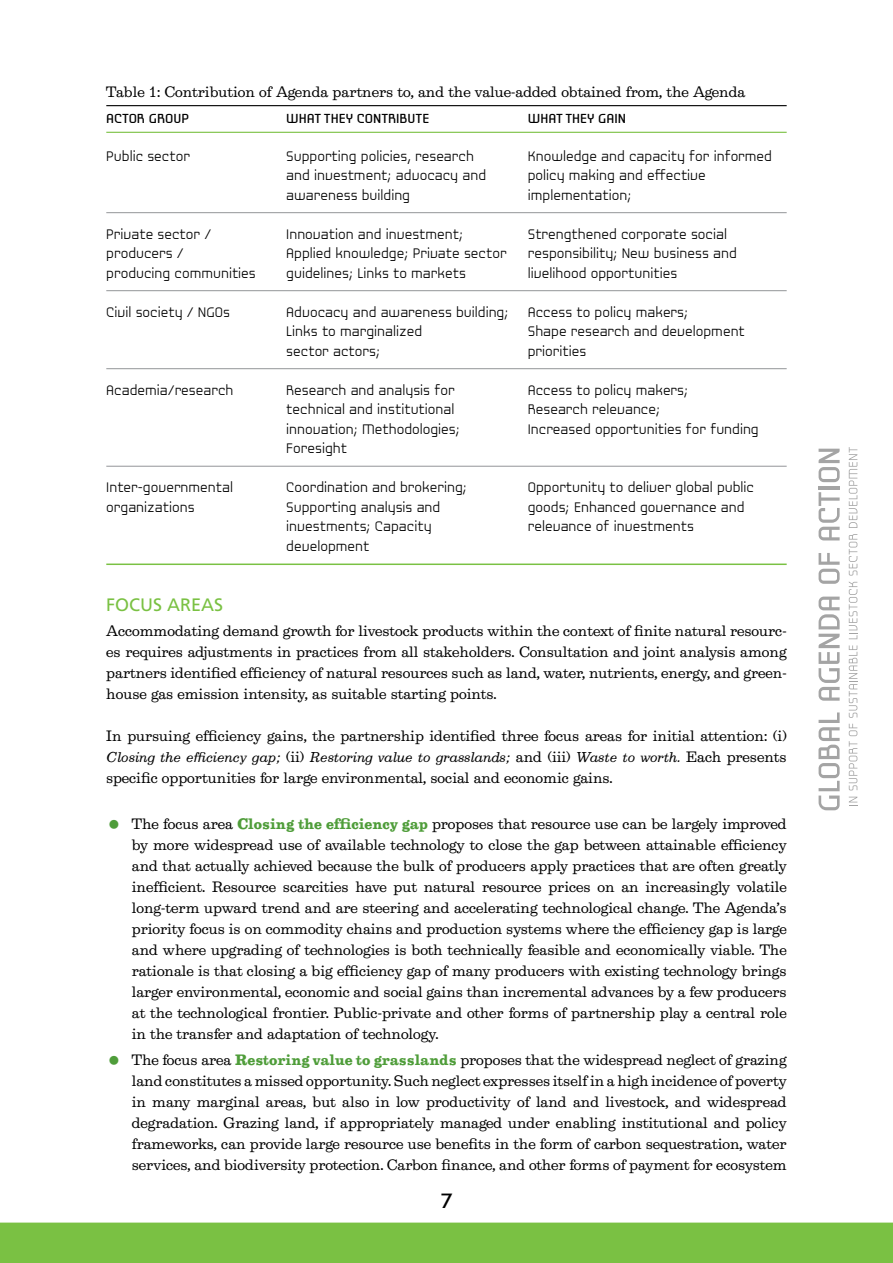
<style>
.page{position:relative;width:893px;height:1263px;background:#fff}
.page>*{position:absolute;margin:0;border:0;box-sizing:border-box;transform-origin:0 0}
.t1{font:22.5px "Laconic";color:#000}
.t2{font:18px "Frutiger LT Std";color:#7ac143}
.t3{font:15.75px/21px "Egizio URWTOT";color:#000;text-align:justify}
.t4{font:300 15px "Laconic";color:#000}
.t5{font:italic 15px "Egizio URWTOT";color:#000}
.t6{font:14.25px "Laconic";color:#000}
.s1{font-style:normal;font-size:15.75px}
.s2{font-weight:700;color:#4f9d3a}
</style>
<div class="page">
<div style="left:0;top:1222px;width:893px;height:41px;background:#7ac143"></div>
<svg style="left:849px;top:797px;width:8px;height:9px"></svg>
<svg style="left:849px;top:724px;width:8px;height:66px"></svg>
<svg style="left:849px;top:645px;width:8px;height:73px"></svg>
<svg style="left:849px;top:534px;width:8px;height:105px"></svg>
<svg style="left:849px;top:447px;width:8px;height:81px"></svg>
<svg style="left:818px;top:712px;width:22px;height:98px"></svg>
<svg style="left:819px;top:597px;width:21px;height:104px"></svg>
<svg style="left:819px;top:553px;width:21px;height:31px"></svg>
<svg style="left:819px;top:492px;width:21px;height:48px"></svg>
<hr style="left:819px;top:486px;width:21px;height:3px;background:#000">
<svg style="left:819px;top:449px;width:21px;height:33px"></svg>
<hr style="left:106px;top:105px;width:681px;height:1px;background:#000">
<hr style="left:106px;top:132px;width:681px;height:1px;background:#7ac143">
<hr style="left:106px;top:212px;width:681px;height:1px;background:#939598">
<hr style="left:106px;top:290px;width:681px;height:1px;background:#939598">
<hr style="left:106px;top:368px;width:681px;height:1px;background:#939598">
<hr style="left:106px;top:466px;width:681px;height:1px;background:#939598">
<hr style="left:106px;top:563px;width:681px;height:2px;background:#7ac143">
<p class="t3" style="left:106px;top:81px;width:641px">Table 1: Contribution of Agenda partners to, and the value-added obtained from, the Agenda</p>
<p class="t6" style="left:106px;top:111px;width:84px">ACTOR GROUP</p>
<p class="t6" style="left:286px;top:111px;width:145px">WHAT THEY CONTRIBUTE</p>
<p class="t6" style="left:528px;top:111px;width:100px">WHAT THEY GAIN</p>
<p class="t4" style="left:106px;top:148px;width:85px">Public sector</p>
<p class="t4" style="left:286px;top:148px;width:189px">Supporting policies, research</p>
<p class="t4" style="left:528px;top:148px;width:246px">Knowledge and capacity for informed</p>
<p class="t4" style="left:286px;top:167px;width:201px">and investment; advocacy and</p>
<p class="t4" style="left:528px;top:167px;width:180px">policy making and effective</p>
<p class="t4" style="left:286px;top:187px;width:125px">awareness building</p>
<p class="t4" style="left:528px;top:187px;width:105px">implementation;</p>
<p class="t4" style="left:106px;top:226px;width:107px">Private sector /</p>
<p class="t4" style="left:286px;top:226px;width:179px">Innovation and investment;</p>
<p class="t4" style="left:528px;top:226px;width:201px">Strengthened corporate social</p>
<p class="t4" style="left:106px;top:245px;width:79px">producers /</p>
<p class="t4" style="left:286px;top:245px;width:222px">Applied knowledge; Private sector</p>
<p class="t4" style="left:528px;top:245px;width:210px">responsibility; New business and</p>
<p class="t4" style="left:106px;top:265px;width:151px">producing communities</p>
<p class="t4" style="left:286px;top:265px;width:181px">guidelines; Links to markets</p>
<p class="t4" style="left:528px;top:265px;width:151px">livelihood opportunities</p>
<p class="t4" style="left:106px;top:304px;width:125px">Civil society / NGOs</p>
<p class="t4" style="left:286px;top:304px;width:224px">Advocacy and awareness building;</p>
<p class="t4" style="left:528px;top:304px;width:162px">Access to policy makers;</p>
<p class="t4" style="left:286px;top:323px;width:137px">Links to marginalized</p>
<p class="t4" style="left:528px;top:323px;width:219px">Shape research and development</p>
<p class="t4" style="left:286px;top:343px;width:95px">sector actors;</p>
<p class="t4" style="left:528px;top:343px;width:60px">priorities</p>
<p class="t4" style="left:106px;top:382px;width:129px">Academia/research</p>
<p class="t4" style="left:286px;top:382px;width:170px">Research and analysis for</p>
<p class="t4" style="left:528px;top:382px;width:162px">Access to policy makers;</p>
<p class="t4" style="left:286px;top:401px;width:170px">technical and institutional</p>
<p class="t4" style="left:528px;top:401px;width:134px">Research relevance;</p>
<p class="t4" style="left:286px;top:421px;width:175px">innovation; Methodologies;</p>
<p class="t4" style="left:528px;top:421px;width:232px">Increased opportunities for funding</p>
<p class="t4" style="left:286px;top:440px;width:62px">Foresight</p>
<p class="t4" style="left:106px;top:479px;width:128px">Inter-governmental</p>
<p class="t4" style="left:286px;top:479px;width:182px">Coordination and brokering;</p>
<p class="t4" style="left:528px;top:479px;width:228px">Opportunity to deliver global public</p>
<p class="t4" style="left:106px;top:499px;width:90px">organizations</p>
<p class="t4" style="left:286px;top:499px;width:156px">Supporting analysis and</p>
<p class="t4" style="left:528px;top:499px;width:218px">goods; Enhanced governance and</p>
<p class="t4" style="left:286px;top:518px;width:147px">investments; Capacity</p>
<p class="t4" style="left:528px;top:518px;width:168px">relevance of investments</p>
<p class="t4" style="left:286px;top:538px;width:85px">development</p>
<p class="t2" style="left:106px;top:594px;width:117px">FOCUS AREAS</p>
<p class="t3" style="left:106px;top:621px;width:682px">Accommodating demand growth for livestock products within the context of finite natural resourc&shy;es requires adjustments in practices from all stakeholders. Consultation and joint analysis among partners identified efficiency of natural resources such as land, water, nutrients, energy, and green&shy;house gas emission intensity, as suitable starting points.</p>
<p class="t3" style="left:106px;top:726px;width:682px">In pursuing efficiency gains, the partnership identified three focus areas for initial attention: (i)</p>
<p class="t5" style="left:106px;top:749px;width:682px">Closing the efficiency gap; <span class="s1">(ii)</span> Restoring value to grasslands; <span class="s1">and (iii)</span> Waste to worth. <span class="s1">Each presents</span></p>
<p class="t3" style="left:106px;top:768px;width:508px">specific opportunities for large environmental, social and economic gains.</p>
<p class="t3" style="left:132px;top:814px;width:656px">The focus area <span class="s2">Closing the efficiency gap</span> proposes that resource use can be largely improved by more widespread use of available technology to close the gap between attainable efficiency and that actually achieved because the bulk of producers apply practices that are often greatly inefficient. Resource scarcities have put natural resource prices on an increasingly volatile long-term upward trend and are steering and accelerating technological change. The Agenda’s priority focus is on commodity chains and production systems where the efficiency gap is large and where upgrading of technologies is both technically feasible and economically viable. The rationale is that closing a big efficiency gap of many producers with existing technology brings larger environmental, economic and social gains than incremental advances by a few producers at the technological frontier. Public-private and other forms of partnership play a central role in the transfer and adaptation of technology.</p>
<p class="t3" style="left:132px;top:1049px;width:656px">The focus area <span class="s2">Restoring value to grasslands</span> proposes that the widespread neglect of grazing land constitutes a missed opportunity. Such neglect expresses itself in a high incidence of poverty in many marginal areas, but also in low productivity of land and livestock, and widespread degradation. Grazing land, if appropriately managed under enabling institutional and policy frameworks, can provide large resource use benefits in the form of carbon sequestration, water services, and biodiversity protection. Carbon finance, and other forms of payment for ecosystem</p>
<h1 class="t1" style="left:440px;top:1188px;width:14px">7</h1>
</div>
